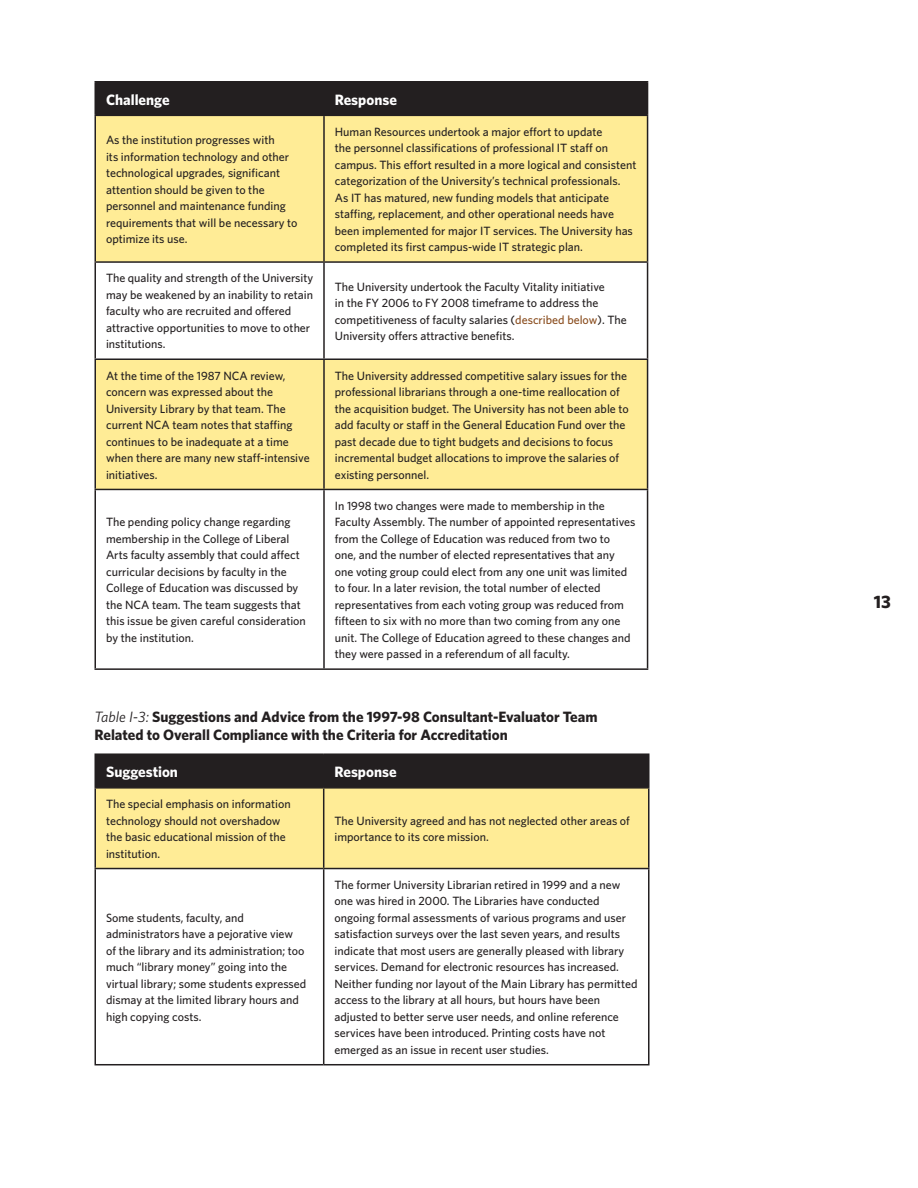
<style>
.page{position:relative;width:918px;height:1188px;background:#fff}
.page>*{position:absolute;margin:0;border:0;box-sizing:border-box;transform-origin:0 0}
.t1{font:700 18px "Whitney";color:#231f20}
.Table_title{font:700 15px/18px "Whitney";color:#231f20}
.table_text{font:700 15px "Whitney";color:#fff}
.table_text-2{font:500 12px/16.5px "Whitney";color:#231f20}
.s1{color:#894c1d}
.s2{font-weight:400;font-style:italic}
</style>
<div class="page">
<div style="left:95px;top:82px;width:553px;height:33px;background:#231f20"></div>
<svg style="left:96px;top:116px;width:551px;height:373px;fill:#ffec96"></svg>
<hr style="left:94px;top:81px;width:230px;height:1px;background:#231f20">
<hr style="left:94px;top:83px;width:2px;height:32px;background:#231f20">
<hr style="left:324px;top:81px;width:324px;height:1px;background:#231f20">
<hr style="left:323px;top:83px;width:2px;height:32px;background:#231f20">
<hr style="left:647px;top:83px;width:1px;height:32px;background:#231f20">
<hr style="left:94px;top:115px;width:230px;height:1px;background:#231f20">
<hr style="left:94px;top:116px;width:2px;height:145px;background:#231f20">
<hr style="left:324px;top:115px;width:324px;height:1px;background:#231f20">
<hr style="left:323px;top:116px;width:2px;height:145px;background:#231f20">
<hr style="left:647px;top:116px;width:1px;height:145px;background:#231f20">
<hr style="left:94px;top:261px;width:230px;height:2px;background:#231f20">
<hr style="left:94px;top:263px;width:2px;height:96px;background:#231f20">
<hr style="left:324px;top:261px;width:324px;height:2px;background:#231f20">
<hr style="left:323px;top:263px;width:2px;height:96px;background:#231f20">
<hr style="left:647px;top:263px;width:1px;height:96px;background:#231f20">
<hr style="left:94px;top:359px;width:230px;height:1px;background:#231f20">
<hr style="left:94px;top:360px;width:2px;height:129px;background:#231f20">
<hr style="left:324px;top:359px;width:324px;height:1px;background:#231f20">
<hr style="left:323px;top:360px;width:2px;height:129px;background:#231f20">
<hr style="left:647px;top:360px;width:1px;height:129px;background:#231f20">
<hr style="left:94px;top:489px;width:230px;height:1px;background:#231f20">
<hr style="left:94px;top:490px;width:2px;height:178px;background:#231f20">
<hr style="left:324px;top:489px;width:324px;height:1px;background:#231f20">
<hr style="left:323px;top:490px;width:2px;height:178px;background:#231f20">
<hr style="left:647px;top:490px;width:1px;height:178px;background:#231f20">
<hr style="left:94px;top:668px;width:230px;height:2px;background:#231f20">
<hr style="left:324px;top:668px;width:324px;height:2px;background:#231f20">
<div style="left:96px;top:755px;width:552px;height:32px;background:#231f20"></div>
<div style="left:96px;top:789px;width:552px;height:79px;background:#ffec96"></div>
<hr style="left:94px;top:753px;width:230px;height:2px;background:#231f20">
<hr style="left:94px;top:755px;width:2px;height:32px;background:#231f20">
<hr style="left:324px;top:753px;width:326px;height:2px;background:#231f20">
<hr style="left:323px;top:755px;width:1px;height:32px;background:#231f20">
<hr style="left:648px;top:755px;width:2px;height:32px;background:#231f20">
<hr style="left:94px;top:787px;width:230px;height:2px;background:#231f20">
<hr style="left:94px;top:789px;width:2px;height:79px;background:#231f20">
<hr style="left:324px;top:787px;width:326px;height:2px;background:#231f20">
<hr style="left:323px;top:789px;width:1px;height:79px;background:#231f20">
<hr style="left:648px;top:789px;width:2px;height:79px;background:#231f20">
<hr style="left:94px;top:868px;width:230px;height:1px;background:#231f20">
<hr style="left:94px;top:869px;width:2px;height:195px;background:#231f20">
<hr style="left:324px;top:868px;width:326px;height:1px;background:#231f20">
<hr style="left:323px;top:869px;width:1px;height:195px;background:#231f20">
<hr style="left:648px;top:869px;width:2px;height:195px;background:#231f20">
<hr style="left:94px;top:1064px;width:230px;height:1px;background:#231f20">
<hr style="left:324px;top:1064px;width:326px;height:1px;background:#231f20">
<p class="table_text" style="left:106px;top:90px;width:65px">Challenge</p>
<p class="table_text" style="left:335px;top:90px;width:64px">Response</p>
<p class="table_text-2" style="left:106px;top:131px;width:193px">As the institution progresses with<br>its information technology and other technological upgrades, significant attention should be given to the personnel and maintenance funding requirements that will be necessary to optimize its use.</p>
<p class="table_text-2" style="left:335px;top:123px;width:303px">Human Resources undertook a major effort to update<br>the personnel classifications of professional IT staff on campus. This effort resulted in a more logical and consistent categorization of the University’s technical professionals.<br>As IT has matured, new funding models that anticipate staffing, replacement, and other operational needs have been implemented for major IT services. The University has completed its first campus-wide IT strategic plan.</p>
<p class="table_text-2" style="left:106px;top:270px;width:209px">The quality and strength of the University may be weakened by an inability to retain faculty who are recruited and offered attractive opportunities to move to other institutions.</p>
<p class="table_text-2" style="left:335px;top:278px;width:293px">The University undertook the Faculty Vitality initiative<br>in the FY 2006 to FY 2008 timeframe to address the competitiveness of faculty salaries (<span class="s1">described below</span>). The University offers attractive benefits.</p>
<p class="table_text-2" style="left:106px;top:367px;width:205px">At the time of the 1987 NCA review, concern was expressed about the<br>University Library by that team. The current NCA team notes that staffing continues to be inadequate at a time when there are many new staff-intensive initiatives.</p>
<p class="table_text-2" style="left:335px;top:367px;width:296px">The University addressed competitive salary issues for the professional librarians through a one-time reallocation of the acquisition budget. The University has not been able to add faculty or staff in the General Education Fund over the past decade due to tight budgets and decisions to focus incremental budget allocations to improve the salaries of existing personnel.</p>
<p class="table_text-2" style="left:106px;top:514px;width:201px">The pending policy change regarding membership in the College of Liberal Arts faculty assembly that could affect curricular decisions by faculty in the College of Education was discussed by the NCA team. The team suggests that this issue be given careful consideration by the institution.</p>
<p class="table_text-2" style="left:335px;top:497px;width:302px">In 1998 two changes were made to membership in the Faculty Assembly. The number of appointed representatives from the College of Education was reduced from two to<br>one, and the number of elected representatives that any one voting group could elect from any one unit was limited to four. In a later revision, the total number of elected representatives from each voting group was reduced from fifteen to six with no more than two coming from any one unit. The College of Education agreed to these changes and they were passed in a referendum of all faculty.</p>
<p class="Table_title" style="left:94px;top:707px;width:505px"><span class="s2">Table I-3:</span> Suggestions and Advice from the 1997-98 Consultant-Evaluator Team<br>Related to Overall Compliance with the Criteria for Accreditation</p>
<p class="table_text" style="left:106px;top:763px;width:73px">Suggestion</p>
<p class="table_text" style="left:335px;top:763px;width:64px">Response</p>
<p class="table_text-2" style="left:106px;top:795px;width:186px">The special emphasis on information technology should not overshadow the basic educational mission of the institution.</p>
<p class="table_text-2" style="left:335px;top:812px;width:297px">The University agreed and has not neglected other areas of importance to its core mission.</p>
<p class="table_text-2" style="left:106px;top:909px;width:202px">Some students, faculty, and administrators have a pejorative view<br>of the library and its administration; too much “library money” going into the virtual library; some students expressed dismay at the limited library hours and high copying costs.</p>
<p class="table_text-2" style="left:335px;top:876px;width:304px">The former University Librarian retired in 1999 and a new one was hired in 2000. The Libraries have conducted ongoing formal assessments of various programs and user satisfaction surveys over the last seven years, and results indicate that most users are generally pleased with library services. Demand for electronic resources has increased.<br>Neither funding nor layout of the Main Library has permitted access to the library at all hours, but hours have been adjusted to better serve user needs, and online reference services have been introduced. Printing costs have not emerged as an issue in recent user studies.</p>
<h1 class="t1" style="left:874px;top:591px;width:19px">13</h1>
</div>
